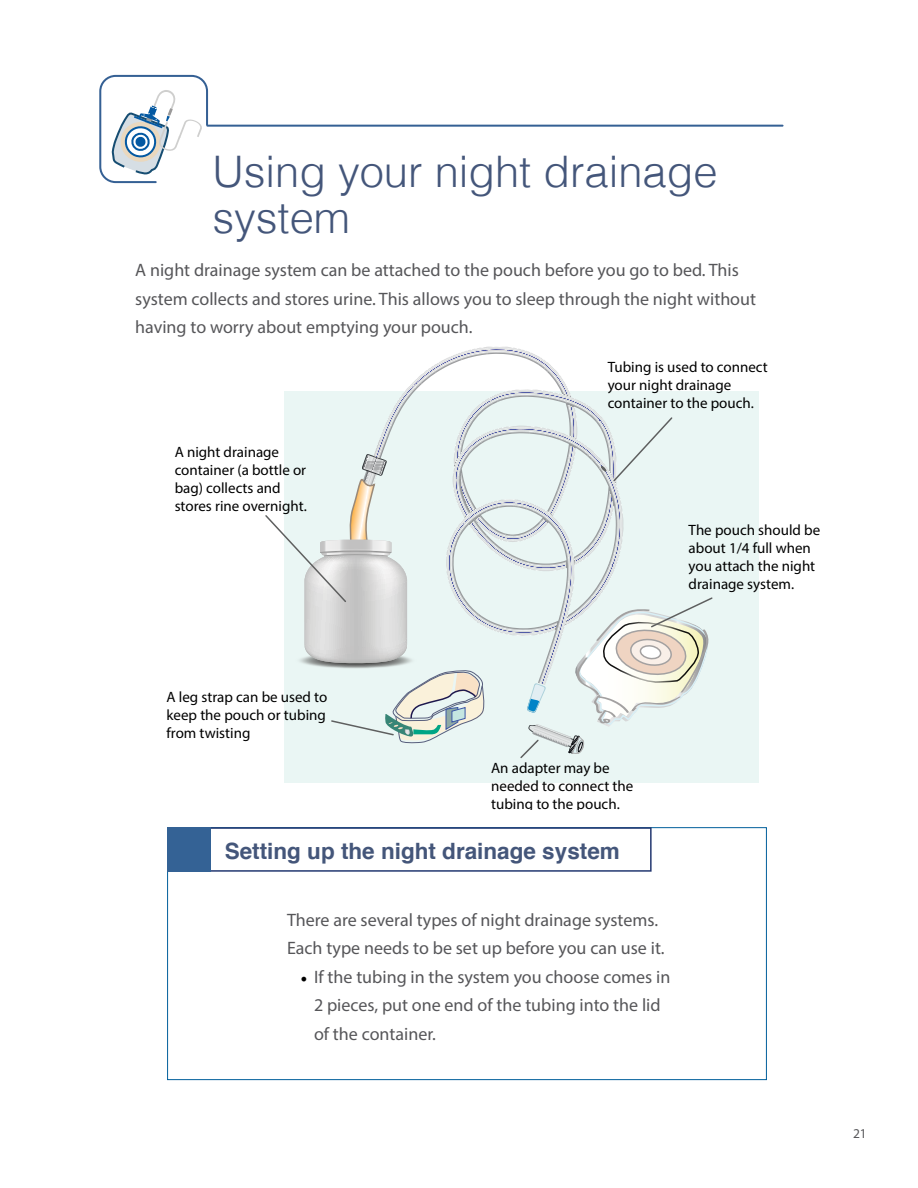
<style>
.page{position:relative;width:918px;height:1188px;background:#fff}
.page>*{position:absolute;margin:0;border:0;box-sizing:border-box;transform-origin:0 0}
.t1{font:300 43.5px/46.5px "Helvetica";color:#44567a}
.t2{font:700 22.5px "Helvetica";color:#44567a}
.t3{font:18px/28.5px "Myriad Pro";color:#565659}
.t4{font:15px/18px "Myriad Pro";color:#000}
.t5{font:13.5px "Myriad Pro";color:#565659}
.s1{font-family:"Minion Pro";color:#000}
</style>
<div class="page">
<hr style="left:207px;top:125px;width:576px;height:2px;background:#356094">
<svg style="left:99px;top:74px;width:110px;height:110px"></svg>
<div style="left:196px;top:827px;width:456px;height:45px;border:2px solid #233770"></div>
<div style="left:167px;top:827px;width:43px;height:45px;background:#346295"></div>
<div style="left:284px;top:391px;width:475px;height:392px;background:#eaf6f4"></div>
<svg style="left:265px;top:346px;width:448px;height:413px"></svg>
<h1 class="t1" style="left:212px;top:145px;width:507px">Using your night drainage system</h1>
<p class="t3" style="left:135px;top:256px;width:622px">A night drainage system can be attached to the pouch before you go to bed. This system collects and stores urine. This allows you to sleep through the night without having to worry about emptying your pouch.</p>
<p class="t4" style="left:175px;top:443px;width:134px">A night drainage container (a bottle or bag) collects and stores rine overnight.</p>
<p class="t4" style="left:608px;top:358px;width:162px">Tubing is used to connect your night drainage container to the pouch.</p>
<p class="t4" style="left:689px;top:521px;width:133px">The pouch should be about 1/4 full when you attach the night drainage system.</p>
<p class="t4" style="left:167px;top:688px;width:162px;text-align:justify">A leg strap can be used to keep the pouch or tubing from twisting</p>
<p class="t4" style="left:491px;top:759px;width:144px">An adapter may be needed to connect the tubing to the pouch.</p>
<p class="t2" style="left:225px;top:833px;width:397px">Setting up the night drainage system</p>
<p class="t3" style="left:287px;top:905px;width:379px">There are several types of night drainage systems.<br>Each type needs to be set up before you can use it.</p>
<p class="t3" style="left:314px;top:962px;width:358px;text-indent:-14px"><span class="s1">•</span> If the tubing in the system you choose comes in<br>2 pieces, put one end of the tubing into the lid of the container.</p>
<p class="t5" style="left:853px;top:1125px;width:15px">21</p>
</div>
